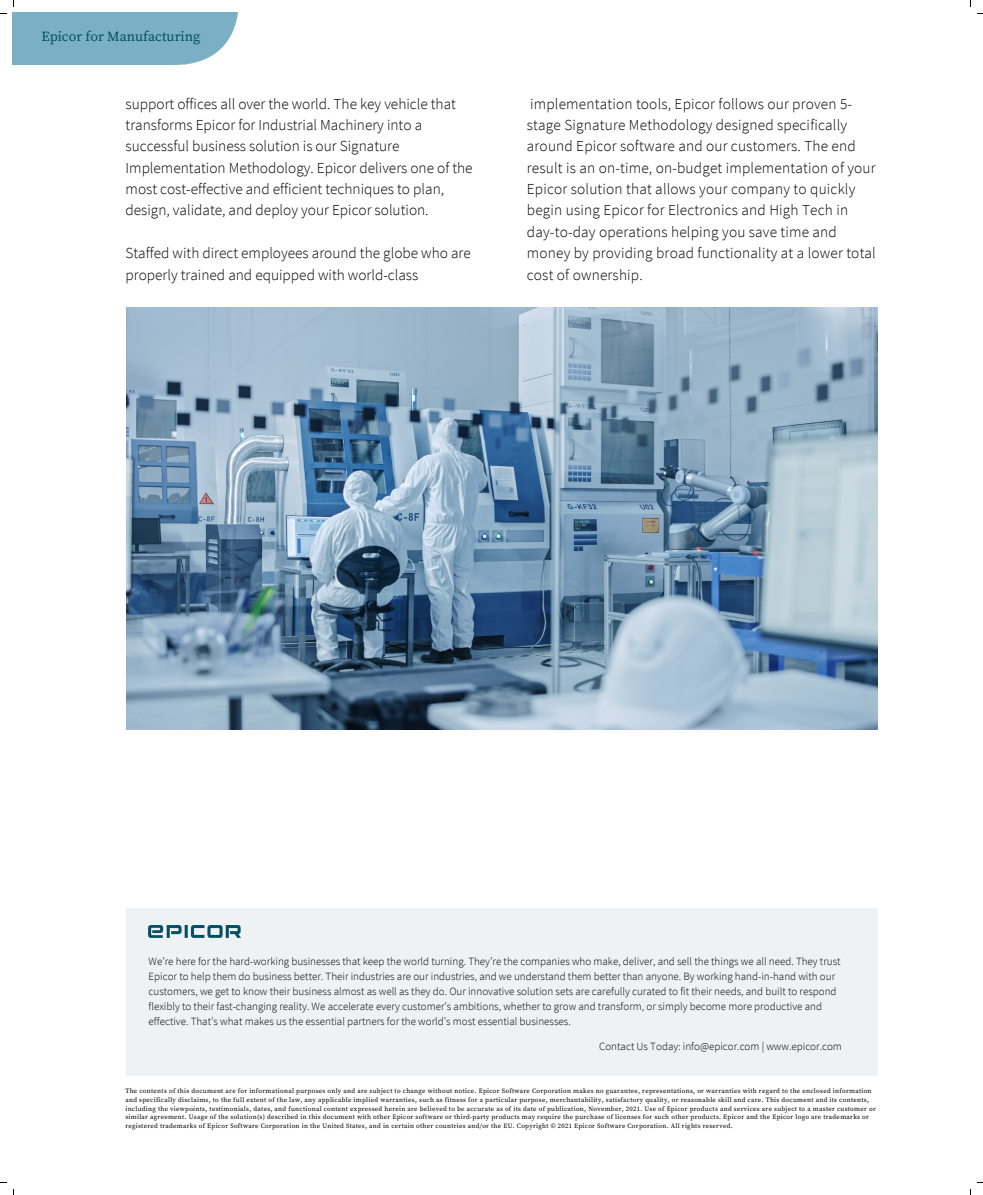
<style>
.page{position:relative;width:983px;height:1195px;background:#fff}
.page>*{position:absolute;margin:0;border:0;box-sizing:border-box;transform-origin:0 0}
.t1{font:300 15.3px/21.4px "Source Sans Pro";letter-spacing:.01em;color:#000}
.t2{font:13.88px "Source Serif Pro";color:#025064}
.t3{font:300 11.02px/14.9px "Source Sans Pro";color:#000}
.t4{font:6.6px/8.9px "Source Serif Pro";letter-spacing:.045em;color:#000}
</style>
<div class="page">
<div style="left:12px;top:13px;width:226px;height:51px;background:#7bafc4"></div>
<img style="left:127px;top:308px;width:750px;height:422px">
<div style="left:127px;top:908px;width:750px;height:167px;background:#eef2f5"></div>
<img style="left:148px;top:925px;width:92px;height:12px">
<p class="t2" style="left:41px;top:29px;width:160px">Epicor for Manufacturing</p>
<p class="t1" style="left:126px;top:92px;width:348px">support offices all over the world. The key vehicle that transforms Epicor for Industrial Machinery into a successful business solution is our Signature Implementation Methodology. Epicor delivers one of the most cost-effective and efficient techniques to plan, design, validate, and deploy your Epicor solution.</p>
<p class="t1" style="left:126px;top:242px;width:346px">Staffed with direct employees around the globe who are properly trained and equipped with world-class</p>
<p class="t1" style="left:527px;top:92px;width:350px">implementation tools, Epicor follows our proven 5- stage Signature Methodology designed specifically around Epicor software and our customers. The end result is an on-time, on-budget implementation of your Epicor solution that allows your company to quickly begin using Epicor for Electronics and High Tech in day-to-day operations helping you save time and money by providing broad functionality at a lower total cost of ownership.</p>
<p class="t3" style="left:148px;top:954px;width:693px">We’re here for the hard-working businesses that keep the world turning. They’re the companies who make, deliver, and sell the things we all need. They trust Epicor to help them do business better. Their industries are our industries, and we understand them better than anyone. By working hand-in-hand with our customers, we get to know their business almost as well as they do. Our innovative solution sets are carefully curated to fit their needs, and built to respond flexibly to their fast-changing reality. We accelerate every customer’s ambitions, whether to grow and transform, or simply become more productive and effective. That’s what makes us the essential partners for the world’s most essential businesses.</p>
<p class="t3" style="left:599px;top:1038px;width:244px">Contact Us Today: info@epicor.com | www.epicor.com</p>
<p class="t4" style="left:125px;top:1087px;width:751px">The contents of this document are for informational purposes only and are subject to change without notice. Epicor Software Corporation makes no guarantee, representations, or warranties with regard to the enclosed information and specifically disclaims, to the full extent of the law, any applicable implied warranties, such as fitness for a particular purpose, merchantability, satisfactory quality, or reasonable skill and care. This document and its contents, including the viewpoints, testimonials, dates, and functional content expressed herein are believed to be accurate as of its date of publication, November, 2021. Use of Epicor products and services are subject to a master customer or similar agreement. Usage of the solution(s) described in this document with other Epicor software or third-party products may require the purchase of licenses for such other products. Epicor and the Epicor logo are trademarks or registered trademarks of Epicor Software Corporation in the United States, and in certain other countries and/or the EU. Copyright © 2021 Epicor Software Corporation. All rights reserved.</p>
</div>
